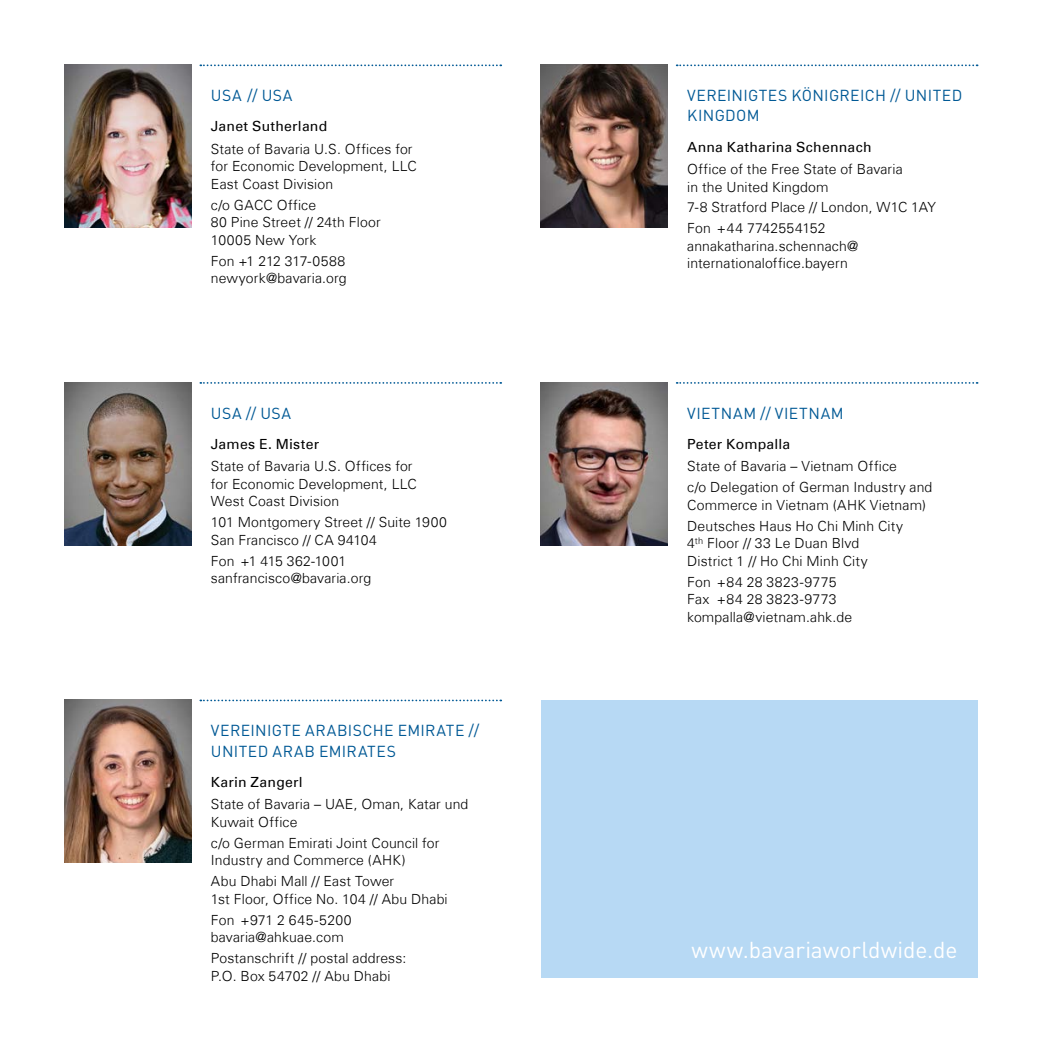
<style>
.page{position:relative;width:1042px;height:1042px;background:#fff}
.page>*{position:absolute;margin:0;border:0;box-sizing:border-box;transform-origin:0 0}
.t1{font:22.75px "DIN Pro";color:#fff}
.t2{font:15.75px/20.1px "DIN Pro";letter-spacing:.025em;color:#005995}
.t3{font:15.75px "DIN Pro";letter-spacing:.045em;color:#005995}
.t4{font:300 14px/17.5px "Univers Com 45";letter-spacing:.01em;color:#000}
.t5{font:14px "Univers Com 55 Roman";letter-spacing:.015em;color:#000}
</style>
<div class="page">
<svg style="left:677px;top:64px;width:300px;height:2px"></svg>
<svg style="left:200px;top:64px;width:301px;height:2px"></svg>
<svg style="left:200px;top:382px;width:301px;height:2px"></svg>
<svg style="left:677px;top:382px;width:300px;height:2px"></svg>
<svg style="left:200px;top:699px;width:301px;height:2px"></svg>
<div style="left:541px;top:699px;width:436px;height:278px;background:#b7d9f4"></div>
<img style="left:64px;top:64px;width:127px;height:164px">
<img style="left:64px;top:382px;width:127px;height:163px">
<img style="left:64px;top:699px;width:127px;height:164px">
<img style="left:541px;top:64px;width:126px;height:164px">
<img style="left:541px;top:382px;width:126px;height:163px">
<p class="t2" style="left:211px;top:84px;width:83px">USA // USA</p>
<p class="t5" style="left:211px;top:118px;width:118px">Janet Sutherland</p>
<p class="t4" style="left:211px;top:140px;width:208px">State of Bavaria U.S. Offices for for Economic Development, LLC<br>East Coast Division</p>
<p class="t4" style="left:211px;top:196px;width:171px">c/o GACC Office<br>80 Pine Street // 24th Floor<br>10005 New York</p>
<p class="t4" style="left:211px;top:252px;width:137px">Fon +1 212 317-0588 newyork@bavaria.org</p>
<p class="t2" style="left:211px;top:402px;width:82px">USA // USA</p>
<p class="t5" style="left:211px;top:435px;width:110px">James E. Mister</p>
<p class="t4" style="left:211px;top:458px;width:208px">State of Bavaria U.S. Offices for for Economic Development, LLC<br>West Coast Division</p>
<p class="t4" style="left:211px;top:514px;width:237px">101 Montgomery Street // Suite 1900<br>San Francisco // CA 94104</p>
<p class="t4" style="left:211px;top:552px;width:162px">Fon +1 415 362-1001 sanfrancisco@bavaria.org</p>
<p class="t2" style="left:211px;top:719px;width:270px">VEREINIGTE ARABISCHE EMIRATE //<br>UNITED ARAB EMIRATES</p>
<p class="t5" style="left:211px;top:773px;width:93px">Karin Zangerl</p>
<p class="t4" style="left:211px;top:795px;width:259px">State of Bavaria – UAE, Oman, Katar und<br>Kuwait Office</p>
<p class="t4" style="left:211px;top:834px;width:230px">c/o German Emirati Joint Council for<br>Industry and Commerce (AHK)</p>
<p class="t4" style="left:211px;top:872px;width:238px">Abu Dhabi Mall // East Tower<br>1st Floor, Office No. 104 // Abu Dhabi</p>
<p class="t4" style="left:211px;top:911px;width:142px">Fon +971 2 645-5200 bavaria@ahkuae.com</p>
<p class="t4" style="left:211px;top:949px;width:197px">Postanschrift // postal address:<br>P.O. Box 54702 // Abu Dhabi</p>
<p class="t2" style="left:687px;top:84px;width:276px">VEREINIGTES KÖNIGREICH // UNITED<br>KINGDOM</p>
<p class="t5" style="left:687px;top:138px;width:186px">Anna Katharina Schennach</p>
<p class="t4" style="left:687px;top:160px;width:217px">Office of the Free State of Bavaria in the United Kingdom</p>
<p class="t4" style="left:687px;top:197px;width:250px;line-height:21px">7-8 Stratford Place // London, W1C 1AY<br>Fon +44 7742554152</p>
<p class="t4" style="left:687px;top:237px;width:173px">annakatharina.schennach@ internationaloffice.bayern</p>
<p class="t3" style="left:687px;top:401px;width:158px">VIETNAM // VIETNAM</p>
<p class="t5" style="left:687px;top:435px;width:105px">Peter Kompalla</p>
<p class="t4" style="left:687px;top:456px;width:247px;line-height:21px">State of Bavaria – Vietnam Office<br>c/o Delegation of German Industry and</p>
<p class="t4" style="left:687px;top:494px;width:240px;line-height:21px">Commerce in Vietnam (AHK Vietnam)<br>Deutsches Haus Ho Chi Minh City</p>
<p class="t4" style="left:687px;top:535px;width:182px">4<sup>th</sup> Floor // 33 Le Duan Blvd<br>District 1 // Ho Chi Minh City</p>
<p class="t4" style="left:687px;top:573px;width:167px">Fon +84 28 3823-9775<br>Fax +84 28 3823-9773 kompalla@vietnam.ahk.de</p>
<h1 class="t1" style="left:691px;top:931px;width:268px">www.bavariaworldwide.de</h1>
</div>
